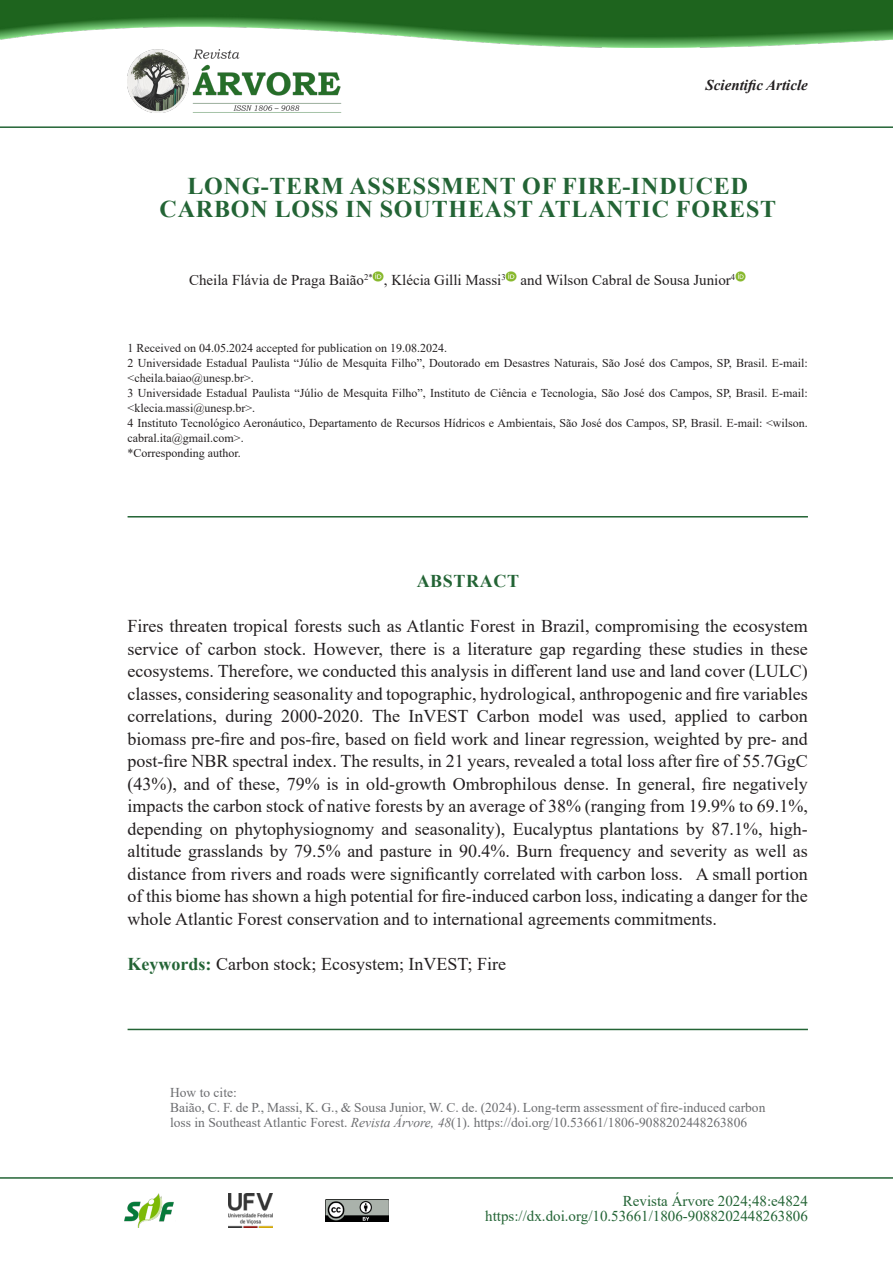
<style>
.page{position:relative;width:893px;height:1263px;background:#fff}
.page>*{position:absolute;margin:0;border:0;box-sizing:border-box;transform-origin:0 0}
.Título_Inglês{font:700 24px "Times New Roman";letter-spacing:.035em;color:#236435}
.Abstract{font:18px/22.5px "Times New Roman";color:#231f20;text-align:justify}
.Título_1{font:700 18px "Times New Roman";letter-spacing:.035em;color:#236435}
.Rodapé{font:15px "Times New Roman";color:#236435}
.Autoria{font:15px "Times New Roman";color:#231f20}
.Cabeçalho{font:italic 700 15px "Times New Roman";color:#231f20}
.Como_citar{font:13.5px/15px "Times New Roman";color:#6c6d70}
.Vínculo{font:12px/15px "Times New Roman";color:#231f20}
.s1{font-weight:700;color:#236435}
.s2{font-style:italic}
</style>
<div class="page">
<img style="left:124px;top:1193px;width:50px;height:35px">
<img style="left:228px;top:1193px;width:44px;height:35px">
<img style="left:325px;top:1199px;width:63px;height:22px">
<svg style="left:373px;top:271px;width:10px;height:11px"></svg>
<svg style="left:506px;top:271px;width:10px;height:11px"></svg>
<svg style="left:735px;top:271px;width:11px;height:11px"></svg>
<hr style="left:128px;top:516px;width:680px;height:1px;background:#236435">
<hr style="left:128px;top:1029px;width:680px;height:1px;background:#236435">
<hr style="left:0;top:1177px;width:893px;height:2px;background:#236435">
<hr style="left:0;top:126px;width:893px;height:2px;background:#236435">
<img style="left:0;top:0;width:893px;height:47px">
<img style="left:128px;top:49px;width:214px;height:64px">
<p class="Cabeçalho" style="left:706px;top:75px;width:104px">Scientific Article</p>
<p class="Título_Inglês" style="left:187px;top:169px;width:562px">LONG-TERM ASSESSMENT OF FIRE-INDUCED</p>
<p class="Título_Inglês" style="left:160px;top:191px;width:618px">CARBON LOSS IN SOUTHEAST ATLANTIC FOREST</p>
<p class="Autoria" style="left:189px;top:270px;width:548px">Cheila Flávia de Praga Baião<sup>2*</sup> , Klécia Gilli Massi<sup>3</sup> and Wilson Cabral de Sousa Junior<sup>4</sup></p>
<p class="Vínculo" style="left:128px;top:340px;width:321px">1 Received on 04.05.2024 accepted for publication on 19.08.2024.</p>
<p class="Vínculo" style="left:128px;top:355px;width:682px">2 Universidade Estadual Paulista “Júlio de Mesquita Filho”, Doutorado em Desastres Naturais, São José dos Campos, SP, Brasil. E-mail: &lt;cheila.baiao@unesp.br&gt;.</p>
<p class="Vínculo" style="left:128px;top:385px;width:682px">3 Universidade Estadual Paulista “Júlio de Mesquita Filho”, Instituto de Ciência e Tecnologia, São José dos Campos, SP, Brasil. E-mail: &lt;klecia.massi@unesp.br&gt;.</p>
<p class="Vínculo" style="left:128px;top:415px;width:682px">4 Instituto Tecnológico Aeronáutico, Departamento de Recursos Hídricos e Ambientais, São José dos Campos, SP, Brasil. E-mail: &lt;wilson. cabral.ita@gmail.com&gt;.</p>
<p class="Vínculo" style="left:128px;top:445px;width:115px">*Corresponding author.</p>
<p class="Título_1" style="left:417px;top:568px;width:104px">ABSTRACT</p>
<p class="Abstract" style="left:128px;top:614px;width:682px">Fires threaten tropical forests such as Atlantic Forest in Brazil, compromising the ecosystem service of carbon stock. However, there is a literature gap regarding these studies in these ecosystems. Therefore, we conducted this analysis in different land use and land cover (LULC) classes, considering seasonality and topographic, hydrological, anthropogenic and fire variables correlations, during 2000-2020. The InVEST Carbon model was used, applied to carbon biomass pre-fire and pos-fire, based on field work and linear regression, weighted by pre- and post-fire NBR spectral index. The results, in 21 years, revealed a total loss after fire of 55.7GgC (43%), and of these, 79% is in old-growth Ombrophilous dense. In general, fire negatively impacts the carbon stock of native forests by an average of 38% (ranging from 19.9% to 69.1%, depending on phytophysiognomy and seasonality), Eucalyptus plantations by 87.1%, high&shy;altitude grasslands by 79.5% and pasture in 90.4%. Burn frequency and severity as well as distance from rivers and roads were significantly correlated with carbon loss. A small portion of this biome has shown a high potential for fire-induced carbon loss, indicating a danger for the whole Atlantic Forest conservation and to international agreements commitments.</p>
<p class="Abstract" style="left:128px;top:952px;width:380px"><span class="s1">Keywords:</span> Carbon stock; Ecosystem; InVEST; Fire</p>
<p class="Como_citar" style="left:170px;top:1085px;width:68px">How to cite:</p>
<p class="Como_citar" style="left:170px;top:1100px;width:597px">Baião, C. F. de P., Massi, K. G., &amp; Sousa Junior, W. C. de. (2024). Long-term assessment of fire-induced carbon loss in Southeast Atlantic Forest. <span class="s2">Revista Árvore, 48</span>(1). https://doi.org/10.53661/1806-9088202448263806</p>
<p class="Rodapé" style="left:623px;top:1190px;width:186px">Revista Árvore 2024;48:e4824</p>
<p class="Rodapé" style="left:485px;top:1205px;width:324px">https://dx.doi.org/10.53661/1806-9088202448263806</p>
</div>
